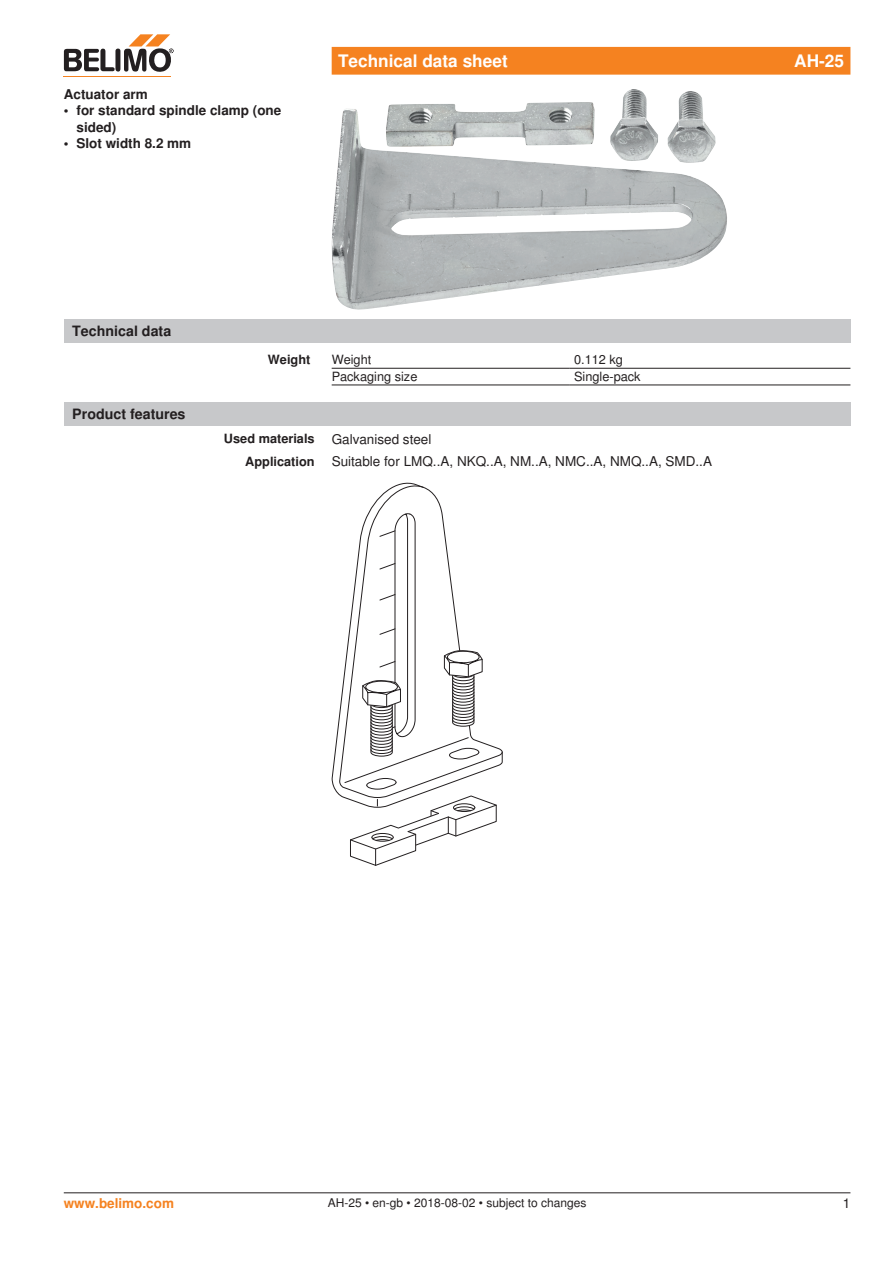
<style>
.page{position:relative;width:893px;height:1263px;background:#fff}
.page>*{position:absolute;margin:0;border:0;box-sizing:border-box;transform-origin:0 0}
.Rechtsbündig{font:700 17.25px "Nimbus Sans BEL";color:#fff}
.t1{font:700 14.25px "Nimbus Sans BEL";color:#231f20}
.Rechtsbündig_Footer{font:13.5px "Nimbus Sans BEL";color:#231f20}
.Bulletpoints{font:700 13.5px/16.2px "Nimbus Sans BEL";color:#231f20}
.t2{font:700 13.5px "Nimbus Sans BEL";color:#f58220}
.Einleitungstext{font:700 13.5px "Nimbus Sans BEL";color:#231f20}
.Rechtsbündig-2{font:700 12.75px "Nimbus Sans BEL";color:#231f20}
.Tabellentext_Technis{font:12.75px "Nimbus Sans BEL";color:#231f20}
.Tabellentext_1mm_Ein{font:12.75px "Nimbus Sans BEL";color:#231f20}
.Footer_EU_center{font:12px "Nimbus Sans BEL";color:#231f20}
</style>
<div class="page">
<hr style="left:64px;top:76px;width:107px;height:1px;background:#f58220">
<svg style="left:64px;top:34px;width:110px;height:38px"></svg>
<div style="left:332px;top:47px;width:518px;height:28px;background:#f58220"></div>
<img style="left:331px;top:89px;width:396px;height:221px">
<div style="left:64px;top:320px;width:786px;height:23px;background:#c7c8ca"></div>
<hr style="left:332px;top:368px;width:238px;height:1px;background:#231f20">
<hr style="left:570px;top:368px;width:280px;height:1px;background:#231f20">
<hr style="left:332px;top:385px;width:238px;height:1px;background:#231f20">
<hr style="left:570px;top:385px;width:280px;height:1px;background:#231f20">
<div style="left:64px;top:402px;width:786px;height:23px;background:#c7c8ca"></div>
<svg style="left:332px;top:483px;width:171px;height:316px"></svg>
<svg style="left:345px;top:512px;width:152px;height:354px"></svg>
<hr style="left:64px;top:1192px;width:786px;height:1px;background:#231f20">
<p class="Einleitungstext" style="left:64px;top:86px;width:86px">Actuator arm</p>
<p class="Bulletpoints" style="left:77px;top:103px;width:206px;text-indent:-13px">• for standard spindle clamp (one sided)</p>
<p class="Bulletpoints" style="left:64px;top:136px;width:129px">• Slot width 8.2 mm</p>
<p class="Rechtsbündig" style="left:338px;top:51px;width:171px">Technical data sheet</p>
<p class="Rechtsbündig" style="left:794px;top:51px;width:51px">AH-25</p>
<p class="t1" style="left:72px;top:323px;width:100px">Technical data</p>
<p class="t1" style="left:72px;top:405px;width:115px">Product features</p>
<p class="Rechtsbündig-2" style="left:268px;top:352px;width:44px">Weight</p>
<p class="Tabellentext_Technis" style="left:332px;top:352px;width:41px">Weight</p>
<p class="Tabellentext_1mm_Ein" style="left:574px;top:352px;width:50px">0.112 kg</p>
<p class="Tabellentext_Technis" style="left:332px;top:369px;width:87px">Packaging size</p>
<p class="Tabellentext_1mm_Ein" style="left:574px;top:369px;width:68px">Single-pack</p>
<p class="Rechtsbündig-2" style="left:224px;top:431px;width:92px">Used materials</p>
<p class="Rechtsbündig_Footer" style="left:332px;top:431px;width:101px">Galvanised steel</p>
<p class="Rechtsbündig-2" style="left:245px;top:453px;width:71px">Application</p>
<p class="Rechtsbündig_Footer" style="left:332px;top:453px;width:382px">Suitable for LMQ..A, NKQ..A, NM..A, NMC..A, NMQ..A, SMD..A</p>
<p class="t2" style="left:64px;top:1195px;width:112px">www.belimo.com</p>
<p class="Footer_EU_center" style="left:328px;top:1196px;width:260px">AH-25 • en-gb • 2018-08-02 • subject to changes</p>
<p class="Rechtsbündig_Footer" style="left:843px;top:1195px;width:9px">1</p>
</div>
